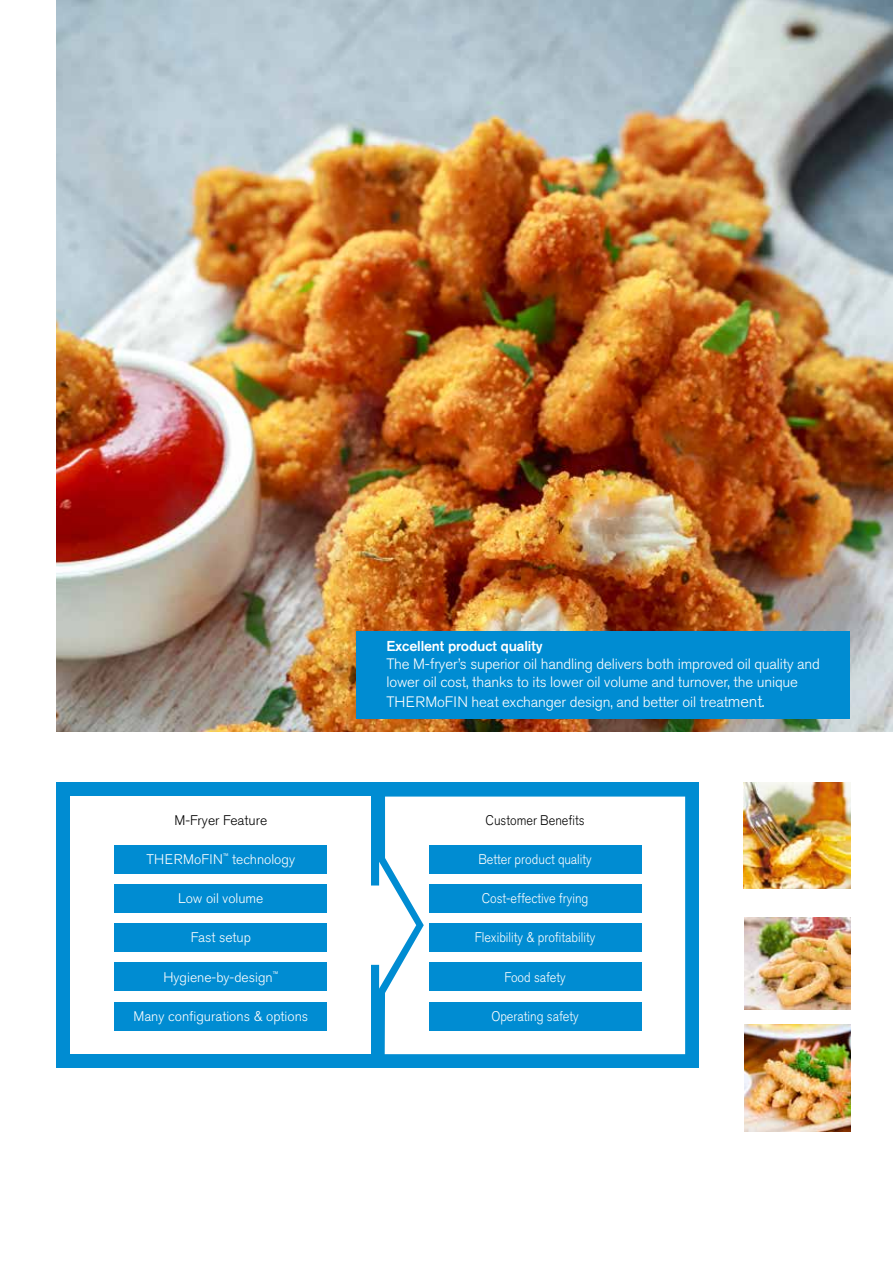
<style>
.page{position:relative;width:893px;height:1263px;background:#fff}
.page>*{position:absolute;margin:0;border:0;box-sizing:border-box;transform-origin:0 0}
.t1{font:300 15px/18px "Akzidenz Grotesk Pro";letter-spacing:-.01em;color:#fff}
.t2{font:500 14.25px "Akzidenz Grotesk Pro";letter-spacing:-.01em;color:#fff}
.t3{font:300 13.8px "Akzidenz Grotesk Pro";color:#fff;scale:.91 1}
.t4{font:300 13.8px "Akzidenz Grotesk Pro";color:#fff}
.t5{font:300 13.8px "Akzidenz Grotesk Pro";color:#000;scale:.91 1}
.t6{font:300 13.8px "Akzidenz Grotesk Pro";color:#000}
.s1{font-size:16.5px}
</style>
<div class="page">
<img style="left:56px;top:412px;width:837px;height:319px">
<div style="left:357px;top:631px;width:493px;height:88px;background:#008cd2"></div>
<img style="left:744px;top:782px;width:106px;height:107px">
<img style="left:744px;top:1025px;width:106px;height:106px">
<img style="left:744px;top:918px;width:106px;height:92px">
<div style="left:57px;top:782px;width:642px;height:286px;background:#008cd2"></div>
<div style="left:71px;top:796px;width:300px;height:258px;background:#fff"></div>
<svg style="left:371px;top:862px;width:14px;height:127px"></svg>
<div style="left:385px;top:796px;width:300px;height:258px;background:#fff"></div>
<div style="left:115px;top:845px;width:212px;height:28px;background:#008cd2"></div>
<div style="left:115px;top:884px;width:212px;height:29px;background:#008cd2"></div>
<div style="left:115px;top:923px;width:212px;height:29px;background:#008cd2"></div>
<div style="left:115px;top:962px;width:212px;height:29px;background:#008cd2"></div>
<div style="left:115px;top:1002px;width:212px;height:28px;background:#008cd2"></div>
<div style="left:429px;top:845px;width:212px;height:28px;background:#008cd2"></div>
<div style="left:429px;top:884px;width:212px;height:29px;background:#008cd2"></div>
<div style="left:429px;top:923px;width:212px;height:29px;background:#008cd2"></div>
<div style="left:429px;top:962px;width:212px;height:29px;background:#008cd2"></div>
<div style="left:429px;top:1002px;width:212px;height:28px;background:#008cd2"></div>
<img style="left:56px;top:0;width:837px;height:412px">
<p class="t6" style="left:174px;top:811px;width:94px">M-Fryer Feature</p>
<p class="t4" style="left:147px;top:850px;width:150px">THERMoFIN<sup>™</sup> technology</p>
<p class="t4" style="left:178px;top:889px;width:87px">Low oil volume</p>
<p class="t4" style="left:191px;top:929px;width:62px">Fast setup</p>
<p class="t4" style="left:163px;top:968px;width:116px">Hygiene-by-design<sup>™</sup></p>
<p class="t4" style="left:133px;top:1007px;width:176px">Many configurations &amp; options</p>
<p class="t2" style="left:386px;top:637px;width:158px">Excellent product quality</p>
<p class="t1" style="left:386px;top:655px;width:435px">The M-fryer’s superior oil handling delivers both improved oil quality and lower oil cost, thanks to its lower oil volume and turnover, the unique</p>
<p class="t1" style="left:386px;top:693px;width:380px">THERMoFIN heat exchanger design, and better oil treat<span class="s1">ment.</span></p>
<p class="t5" style="left:486px;top:811px;width:110px">Customer Benefits</p>
<p class="t3" style="left:478px;top:850px;width:126px">Better product quality</p>
<p class="t3" style="left:482px;top:889px;width:119px">Cost-effective frying</p>
<p class="t3" style="left:475px;top:929px;width:134px">Flexibility &amp; profitability</p>
<p class="t3" style="left:504px;top:968px;width:69px">Food safety</p>
<p class="t3" style="left:491px;top:1007px;width:97px">Operating safety</p>
</div>
